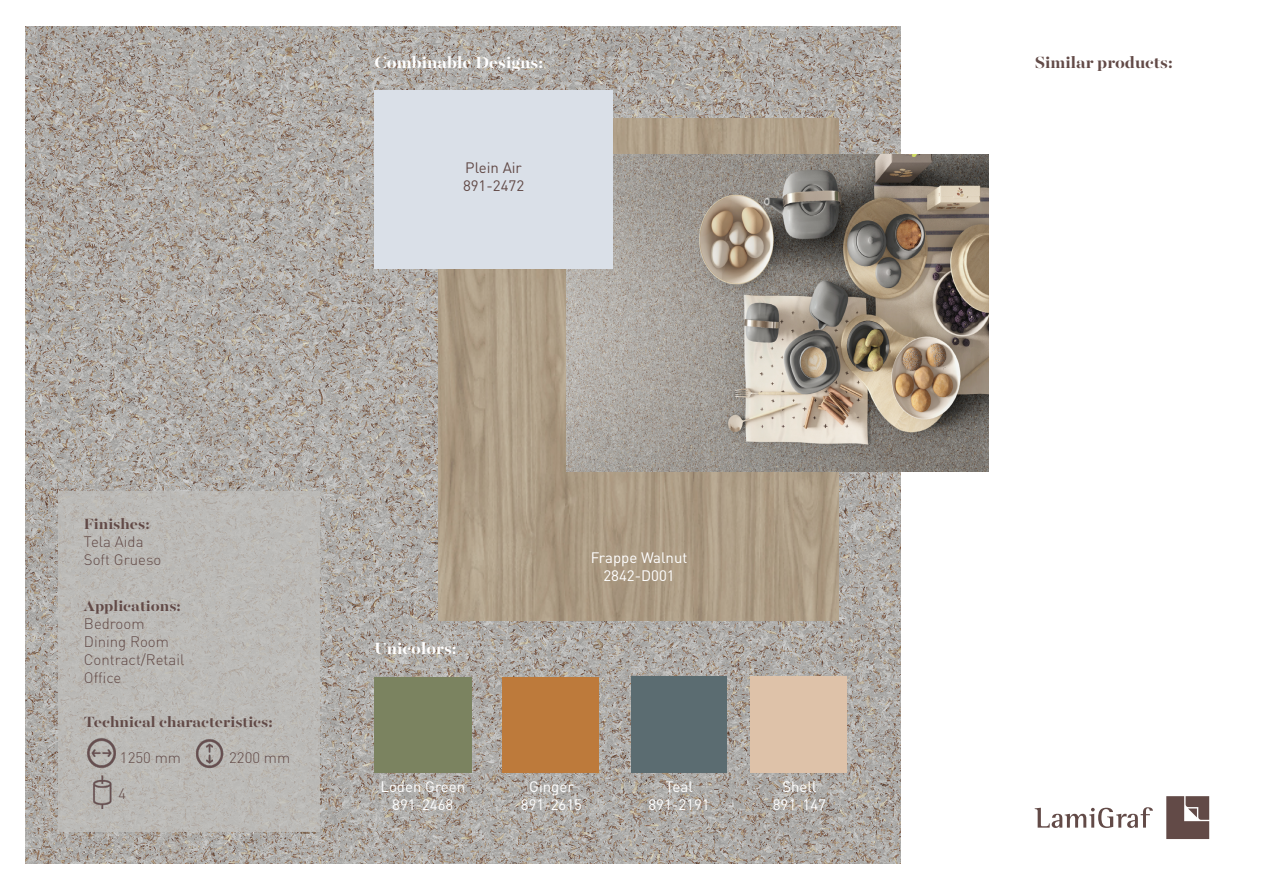
<style>
.page{position:relative;width:1263px;height:893px;background:#fff}
.page>*{position:absolute;margin:0;border:0;box-sizing:border-box;transform-origin:0 0}
.t1{font:700 18px "Majesti Banner";color:#fff}
.t2{font:700 18px "Majesti Banner";color:#624a47}
.t3{font:700 16.5px "Majesti Banner";color:#624a47}
.t4{font:15px "DIN Pro";color:#fff}
.t5{font:300 15px "DIN Pro";color:#624a47}
.t6{font:15px "DIN Pro";color:#624a47}
</style>
<div class="page">
<img style="left:26px;top:27px;width:875px;height:836px">
<div style="left:58px;top:491px;width:262px;height:341px;background:#c0bfbc"></div>
<img style="left:438px;top:118px;width:400px;height:502px">
<div style="left:503px;top:677px;width:95px;height:95px;background:#bd7a3b"></div>
<div style="left:631px;top:677px;width:95px;height:95px;background:#5b6c71"></div>
<div style="left:751px;top:677px;width:95px;height:95px;background:#dec2a9"></div>
<div style="left:375px;top:677px;width:96px;height:95px;background:#7b8360"></div>
<svg style="left:1035px;top:807px;width:118px;height:21px"></svg>
<svg style="left:1166px;top:796px;width:43px;height:43px;background:#745e5c"></svg>
<img style="left:566px;top:155px;width:423px;height:317px">
<div style="left:375px;top:90px;width:238px;height:179px;background:#dae0e8"></div>
<img style="left:84px;top:735px;width:36px;height:36px">
<img style="left:192px;top:735px;width:35px;height:36px">
<img style="left:88px;top:775px;width:31px;height:33px">
<p class="t1" style="left:375px;top:50px;width:170px">Combinable Designs:</p>
<p class="t2" style="left:1035px;top:50px;width:140px">Similar products:</p>
<p class="t6" style="left:465px;top:158px;width:58px">Plein Air</p>
<p class="t6" style="left:463px;top:176px;width:63px">891-2472</p>
<p class="t3" style="left:84px;top:513px;width:67px">Finishes:</p>
<p class="t5" style="left:84px;top:532px;width:61px">Tela Aida</p>
<p class="t5" style="left:84px;top:550px;width:79px">Soft Grueso</p>
<p class="t3" style="left:84px;top:595px;width:98px">Applications:</p>
<p class="t5" style="left:84px;top:613px;width:62px">Bedroom</p>
<p class="t5" style="left:84px;top:631px;width:87px">Dining Room</p>
<p class="t5" style="left:84px;top:649px;width:102px">Contract/Retail</p>
<p class="t5" style="left:84px;top:667px;width:39px">Office</p>
<p class="t3" style="left:84px;top:711px;width:190px">Technical characteristics:</p>
<p class="t5" style="left:120px;top:747px;width:63px">1250 mm</p>
<p class="t5" style="left:229px;top:747px;width:63px">2200 mm</p>
<p class="t5" style="left:118px;top:783px;width:9px">4</p>
<p class="t1" style="left:375px;top:636px;width:84px">Unicolors:</p>
<p class="t4" style="left:380px;top:776px;width:86px">Loden Green</p>
<p class="t4" style="left:392px;top:794px;width:63px">891-2468</p>
<p class="t4" style="left:591px;top:547px;width:98px">Frappe Walnut</p>
<p class="t4" style="left:603px;top:565px;width:73px">2842-D001</p>
<p class="t4" style="left:529px;top:776px;width:46px">Ginger</p>
<p class="t4" style="left:521px;top:794px;width:63px">891-2615</p>
<p class="t4" style="left:665px;top:776px;width:29px">Teal</p>
<p class="t4" style="left:648px;top:794px;width:63px">891-2191</p>
<p class="t4" style="left:782px;top:776px;width:36px">Shell</p>
<p class="t4" style="left:773px;top:794px;width:55px">891-147</p>
</div>
